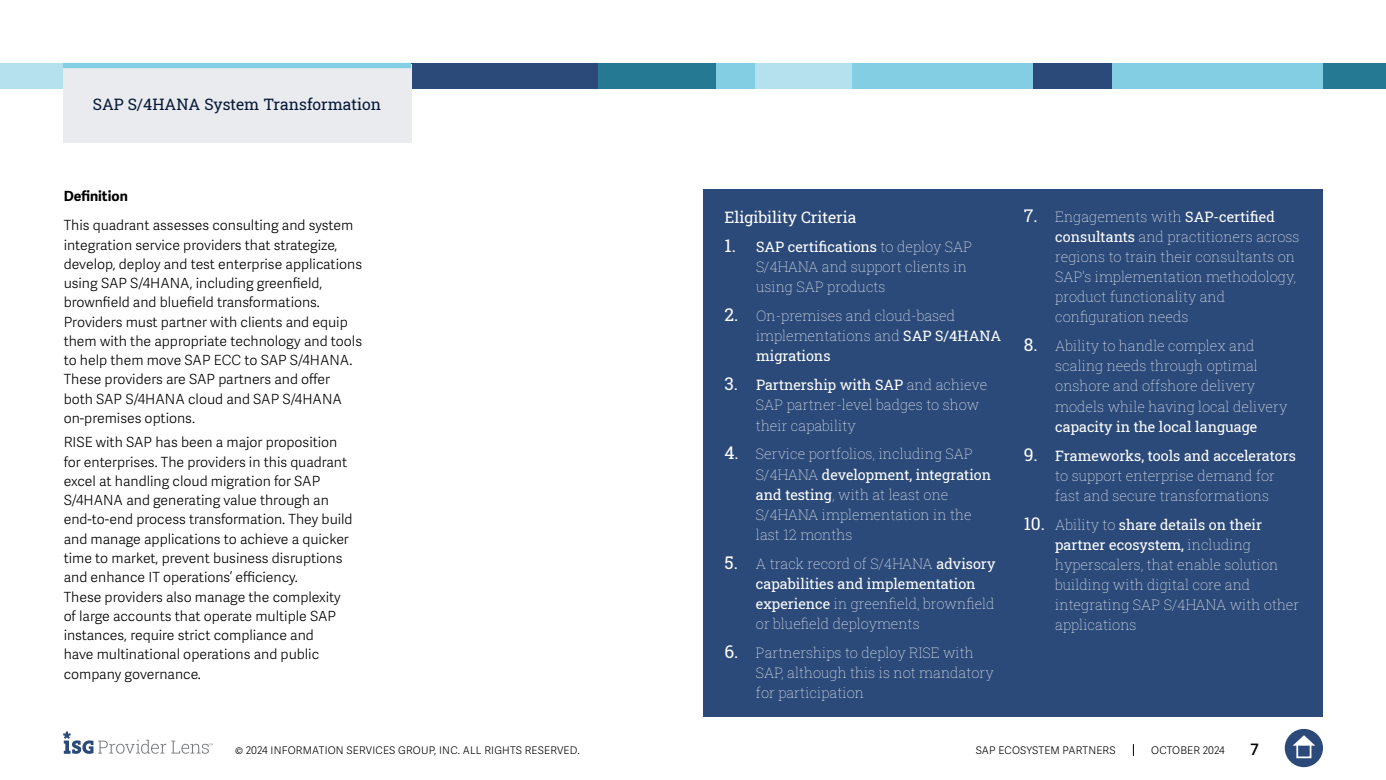
<style>
.page{position:relative;width:1386px;height:780px;background:#fff}
.page>*{position:absolute;margin:0;border:0;box-sizing:border-box;transform-origin:0 0}
.Section_Label_Light{font:15.75px "Roboto Slab ISG P Regular";color:#051837}
.t1{font:15.75px "Roboto Slab ISG P Regular";color:#fff}
.t2{font:600 15.75px "Adelle Sans";color:#000}
.t3{font:14.35px/20.1px "Roboto Slab ISG P Thin";color:#fff}
.t4{font:300 14px/19.2px "Adelle Sans";color:#000101}
.t5{font:700 14px "Adelle Sans";color:#000}
.t6{font:300 10.5px "Adelle Sans";letter-spacing:.02em;color:#000}
.s1{font-family:"Roboto Slab ISG P Regular";font-size:17.5px}
.s2{font-family:"Roboto Slab ISG P Regular"}
</style>
<div class="page">
<svg style="left:1133px;top:744px;width:1px;height:12px"></svg>
<div style="left:1285px;top:729px;width:38px;height:38px;background:#2b4a79;border-radius:50%"></div>
<svg style="left:1293px;top:735px;width:22px;height:10px"></svg>
<div style="left:1296px;top:743px;width:15px;height:15px;border:2px solid #fff"></div>
<svg style="left:63px;top:731px;width:150px;height:23px"></svg>
<div style="left:1047px;top:63px;width:276px;height:26px;background:#84cee3"></div>
<div style="left:0;top:63px;width:158px;height:26px;background:#b4e1ed"></div>
<div style="left:850px;top:63px;width:184px;height:26px;background:#84cee3"></div>
<div style="left:1323px;top:63px;width:63px;height:26px;background:#257992"></div>
<div style="left:1033px;top:63px;width:79px;height:26px;background:#2b4a79"></div>
<div style="left:754px;top:63px;width:98px;height:26px;background:#b4e1ed"></div>
<div style="left:598px;top:63px;width:157px;height:26px;background:#84cee3"></div>
<div style="left:598px;top:63px;width:118px;height:26px;background:#257992"></div>
<div style="left:379px;top:63px;width:219px;height:26px;background:#2b4a79"></div>
<div style="left:63px;top:64px;width:348px;height:78px;background:#e9ebee"></div>
<div style="left:63px;top:63px;width:348px;height:5px;background:#84cee3"></div>
<div style="left:704px;top:189px;width:619px;height:528px;background:#2b4a79"></div>
<p class="Section_Label_Light" style="left:93px;top:93px;width:290px">SAP S/4HANA System Transformation</p>
<p class="t5" style="left:64px;top:187px;width:66px">Definition</p>
<p class="t4" style="left:64px;top:216px;width:300px">This quadrant assesses consulting and system integration service providers that strategize, develop, deploy and test enterprise applications using SAP S/4HANA, including greenfield, brownfield and bluefield transformations.<br>Providers must partner with clients and equip them with the appropriate technology and tools to help them move SAP ECC to SAP S/4HANA.<br>These providers are SAP partners and offer both SAP S/4HANA cloud and SAP S/4HANA on-premises options.</p>
<p class="t4" style="left:64px;top:433px;width:290px">RISE with SAP has been a major proposition for enterprises. The providers in this quadrant excel at handling cloud migration for SAP S/4HANA and generating value through an end-to-end process transformation. They build and manage applications to achieve a quicker time to market, prevent business disruptions and enhance IT operations’ efficiency.<br>These providers also manage the complexity of large accounts that operate multiple SAP instances, require strict compliance and<br>have multinational operations and public company governance.</p>
<p class="t1" style="left:724px;top:206px;width:133px">Eligibility Criteria</p>
<p class="t3" style="left:756px;top:236px;width:218px;text-indent:-32px"><span class="s1">1.</span> <span class="s2">SAP certifications</span> to deploy SAP<br>S/4HANA and support clients in using SAP products</p>
<p class="t3" style="left:756px;top:305px;width:247px;text-indent:-32px"><span class="s1">2.</span> On-premises and cloud-based implementations and <span class="s2">SAP S/4HANA migrations</span></p>
<p class="t3" style="left:756px;top:374px;width:233px;text-indent:-31px"><span class="s1">3.</span> <span class="s2">Partnership with SAP</span> and achieve<br>SAP partner-level badges to show their capability</p>
<p class="t3" style="left:756px;top:444px;width:237px;text-indent:-32px"><span class="s1">4.</span> Service portfolios, including SAP<br>S/4HANA <span class="s2">development, integration and testing</span>, with at least one<br>S/4HANA implementation in the last 12 months</p>
<p class="t3" style="left:756px;top:553px;width:241px;text-indent:-32px"><span class="s1">5.</span> A track record of S/4HANA <span class="s2">advisory capabilities and implementation experience</span> in greenfield, brownfield or bluefield deployments</p>
<p class="t3" style="left:756px;top:642px;width:239px;text-indent:-32px"><span class="s1">6.</span> Partnerships to deploy RISE with<br>SAP, although this is not mandatory for participation</p>
<p class="t3" style="left:1055px;top:206px;width:246px;text-indent:-32px"><span class="s1">7.</span> Engagements with <span class="s2">SAP-certified consultants</span> and practitioners across regions to train their consultants on<br>SAP’s implementation methodology, product functionality and configuration needs</p>
<p class="t3" style="left:1055px;top:335px;width:234px;text-indent:-32px"><span class="s1">8.</span> Ability to handle complex and scaling needs through optimal onshore and offshore delivery models while having local delivery <span class="s2">capacity in the local language</span></p>
<p class="t3" style="left:1055px;top:445px;width:242px;text-indent:-32px"><span class="s1">9.</span> <span class="s2">Frameworks, tools and accelerators </span>to support enterprise demand for fast and secure transformations</p>
<p class="t3" style="left:1055px;top:514px;width:246px;text-indent:-32px"><span class="s1">10.</span> Ability to <span class="s2">share details on their partner ecosystem,</span> including hyperscalers, that enable solution building with digital core and integrating SAP S/4HANA with other applications</p>
<p class="t6" style="left:235px;top:744px;width:346px">© 2024 INFORMATION SERVICES GROUP, INC. ALL RIGHTS RESERVED.</p>
<p class="t6" style="left:976px;top:744px;width:141px">SAP ECOSYSTEM PARTNERS</p>
<p class="t6" style="left:1151px;top:744px;width:75px">OCTOBER 2024</p>
<p class="t2" style="left:1251px;top:740px;width:10px">7</p>
</div>
